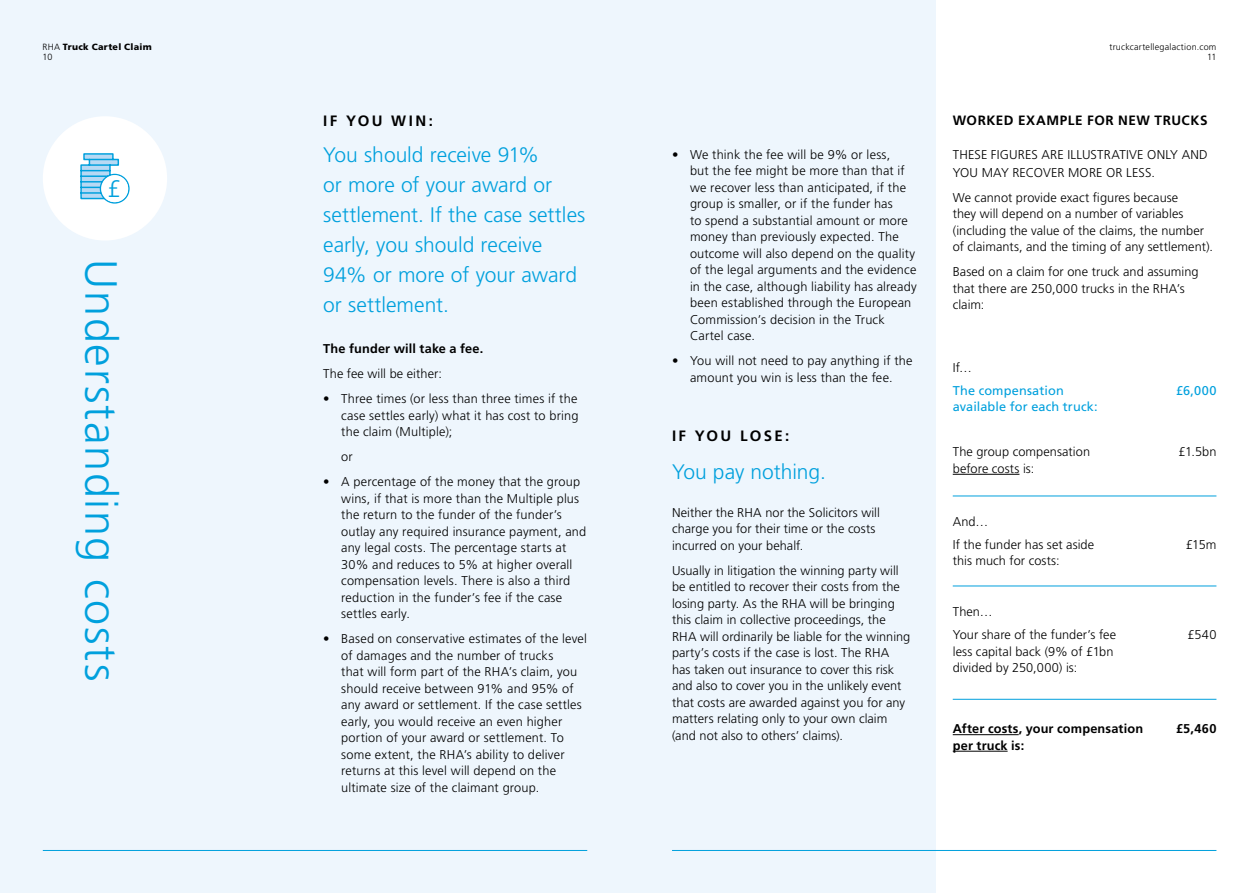
<style>
.page{position:relative;width:1259px;height:893px;background:#fff}
.page>*{position:absolute;margin:0;border:0;box-sizing:border-box;transform-origin:0 0}
.t1{font:300 45px "Frutiger";letter-spacing:.035em;color:#00a0dd}
.t2{font:300 24px "Frutiger";color:#00a0dd}
.t3{font:300 21px/30px "Frutiger";color:#00a0dd}
.t4{font:700 15px "Frutiger";letter-spacing:.155em;color:#000}
.t5{font:700 13.5px "Frutiger";letter-spacing:.04em;color:#000}
.t6{font:300 12.75px/16.5px "Frutiger";letter-spacing:.01em;color:#000}
.t7{font:700 12.75px/16.5px "Frutiger";letter-spacing:.01em;color:#000}
.t8{font:12.75px/16.5px "Frutiger";letter-spacing:.01em;color:#00a0dd}
.t9{font:300 9px/10.8px "Frutiger";letter-spacing:.025em;color:#000;text-align:right}
.t10{font:900 9px/10.8px "Frutiger";letter-spacing:.03em;color:#000}
.s1{font-weight:300}
</style>
<div class="page">
<div style="left:0;top:0;width:935px;height:893px;background:#eef6fd"></div>
<div style="left:43px;top:116px;width:124px;height:125px;background:#fff;border-radius:50%"></div>
<svg style="left:80px;top:153px;width:50px;height:51px"></svg>
<div style="left:101px;top:175px;width:27px;height:27px;background:#fff;border-radius:50%"></div>
<hr style="left:43px;top:850px;width:544px;height:1px;background:#00a0dd">
<hr style="left:672px;top:850px;width:544px;height:1px;background:#00a0dd">
<hr style="left:952px;top:586px;width:264px;height:1px;background:#00a0dd">
<hr style="left:952px;top:699px;width:264px;height:1px;background:#00a0dd">
<hr style="left:952px;top:496px;width:264px;height:1px;background:#00a0dd">
<hr style="left:952px;top:734px;width:66px;height:1px;background:#000">
<hr style="left:952px;top:751px;width:55px;height:1px;background:#000">
<hr style="left:952px;top:474px;width:67px;height:1px;background:#000">
<p class="t10" style="left:43px;top:41px;width:111px"><span class="s1">RHA</span> Truck Cartel Claim<br><span class="s1">10</span></p>
<h2 class="t2" style="left:107px;top:175px;width:15px">£</h2>
<h1 class="t1" style="left:126px;top:259px;width:423px;rotate:90deg">Understanding costs</h1>
<p class="t4" style="left:323px;top:112px;width:111px">IF YOU WIN:</p>
<h3 class="t3" style="left:323px;top:140px;width:264px">You should receive 91%<br>or more of your award or settlement. If the case settles early, you should receive<br>94% or more of your award or settlement.</h3>
<p class="t7" style="left:323px;top:341px;width:162px">The funder will take a fee.</p>
<p class="t6" style="left:323px;top:366px;width:120px">The fee will be either:</p>
<p class="t6" style="left:341px;top:391px;width:239px;text-align:justify;text-indent:-18px">• Three times (or less than three times if the case settles early) what it has cost to bring the claim (Multiple);</p>
<p class="t6" style="left:341px;top:449px;width:13px">or</p>
<p class="t6" style="left:341px;top:474px;width:246px;text-indent:-18px">• A percentage of the money that the group wins, if that is more than the Multiple plus the return to the funder of the funder’s outlay any required insurance payment, and any legal costs. The percentage starts at 30% and reduces to 5% at higher overall compensation levels. There is also a third reduction in the funder’s fee if the case settles early.</p>
<p class="t6" style="left:341px;top:631px;width:247px;text-indent:-18px">• Based on conservative estimates of the level of damages and the number of trucks<br>that will form part of the RHA’s claim, you should receive between 91% and 95% of any award or settlement. If the case settles early, you would receive an even higher portion of your award or settlement. To some extent, the RHA’s ability to deliver returns at this level will depend on the ultimate size of the claimant group.</p>
<p class="t9" style="left:1109px;top:41px;width:108px">truckcartellegalaction.com<br>11</p>
<p class="t5" style="left:952px;top:113px;width:256px">WORKED EXAMPLE FOR NEW TRUCKS</p>
<p class="t6" style="left:690px;top:146px;width:228px;text-indent:-18px">• We think the fee will be 9% or less,<br>but the fee might be more than that if we recover less than anticipated, if the group is smaller, or if the funder has<br>to spend a substantial amount or more money than previously expected. The outcome will also depend on the quality of the legal arguments and the evidence in the case, although liability has already been established through the European Commission’s decision in the Truck Cartel case.</p>
<p class="t6" style="left:672px;top:353px;width:242px;text-align:center">• You will not need to pay anything if the amount you win is less than the fee.</p>
<p class="t6" style="left:952px;top:359px;width:21px">If…</p>
<p class="t6" style="left:952px;top:145px;width:256px;line-height:18px">THESE FIGURES ARE ILLUSTRATIVE ONLY AND<br>YOU MAY RECOVER MORE OR LESS.</p>
<p class="t6" style="left:952px;top:189px;width:262px">We cannot provide exact figures because<br>they will depend on a number of variables (including the value of the claims, the number of claimants, and the timing of any settlement).</p>
<p class="t6" style="left:952px;top:264px;width:247px">Based on a claim for one truck and assuming that there are 250,000 trucks in the RHA’s claim:</p>
<p class="t8" style="left:952px;top:382px;width:146px">The compensation available for each truck:</p>
<p class="t8" style="left:1176px;top:382px;width:42px">£6,000</p>
<p class="t4" style="left:672px;top:427px;width:119px">IF YOU LOSE:</p>
<h3 class="t3" style="left:672px;top:457px;width:155px">You pay nothing.</h3>
<p class="t6" style="left:672px;top:504px;width:209px">Neither the RHA nor the Solicitors will charge you for their time or the costs incurred on your behalf.</p>
<p class="t6" style="left:672px;top:562px;width:240px">Usually in litigation the winning party will be entitled to recover their costs from the losing party. As the RHA will be bringing this claim in collective proceedings, the RHA will ordinarily be liable for the winning party’s costs if the case is lost. The RHA has taken out insurance to cover this risk and also to cover you in the unlikely event that costs are awarded against you for any matters relating only to your own claim (and not also to others’ claims).</p>
<p class="t6" style="left:952px;top:444px;width:139px">The group compensation before costs is:</p>
<p class="t6" style="left:952px;top:513px;width:37px">And…</p>
<p class="t6" style="left:952px;top:536px;width:143px">If the funder has set aside this much for costs:</p>
<p class="t6" style="left:952px;top:603px;width:41px">Then…</p>
<p class="t6" style="left:952px;top:626px;width:165px">Your share of the funder’s fee less capital back (9% of £1bn divided by 250,000) is:</p>
<p class="t7" style="left:952px;top:721px;width:192px">After costs, your compensation per truck is:</p>
<p class="t6" style="left:1178px;top:444px;width:39px">£1.5bn</p>
<p class="t6" style="left:1185px;top:536px;width:32px">£15m</p>
<p class="t6" style="left:1187px;top:626px;width:30px">£540</p>
<p class="t7" style="left:1176px;top:720px;width:42px">£5,460</p>
</div>
